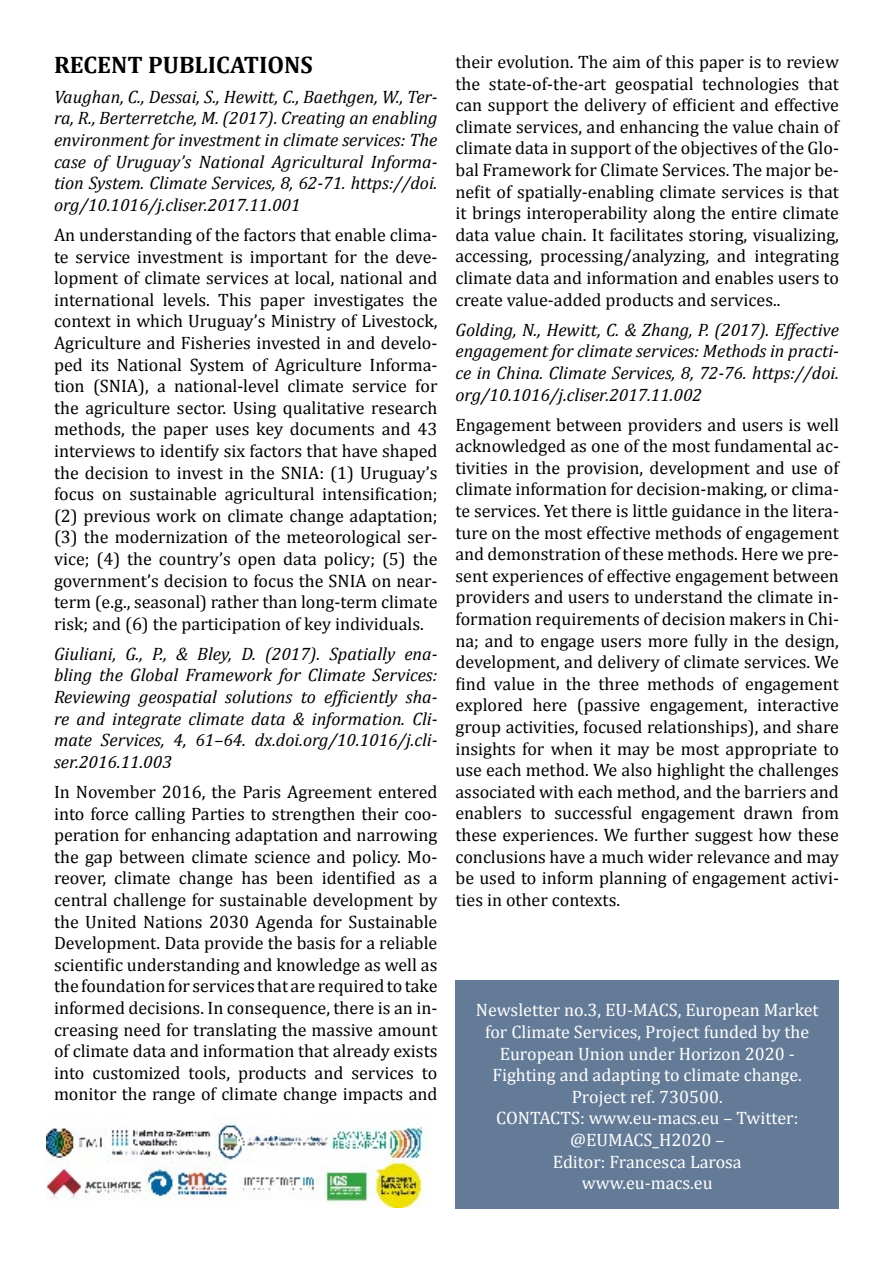
<style>
.page{position:relative;width:893px;height:1263px;background:#fff}
.page>*{position:absolute;margin:0;border:0;box-sizing:border-box;transform-origin:0 0}
.t1{font:700 24px "Cambria";color:#000}
.t2{font:18px/21.6px "Cambria";color:#000;text-align:justify}
.t3{font:italic 18px/21.6px "Cambria";color:#000;text-align:justify}
.t4{font:18px/21.6px "Cambria";color:#fff;text-align:center}
</style>
<div class="page">
<div style="left:455px;top:981px;width:384px;height:228px;background:#647b98"></div>
<img style="left:46px;top:1119px;width:379px;height:88px">
<h1 class="t1" style="left:54px;top:48px;width:260px">RECENT PUBLICATIONS</h1>
<p class="t3" style="left:54px;top:85px;width:385px">Vaughan, C., Dessai, S., Hewitt, C., Baethgen, W., Ter&shy;ra, R., Berterretche, M. (2017). Creating an enabling environment for investment in climate services: The case of Uruguay’s National Agricultural Informa&shy;tion System. Climate Services, 8, 62-71. https://doi. org/10.1016/j.cliser.2017.11.001</p>
<p class="t2" style="left:54px;top:224px;width:385px">An understanding of the factors that enable clima&shy;te service investment is important for the deve&shy;lopment of climate services at local, national and international levels. This paper investigates the context in which Uruguay’s Ministry of Livestock, Agriculture and Fisheries invested in and develo&shy;ped its National System of Agriculture Informa&shy;tion (SNIA), a national-level climate service for the agriculture sector. Using qualitative research methods, the paper uses key documents and 43 interviews to identify six factors that have shaped the decision to invest in the SNIA: (1) Uruguay’s focus on sustainable agricultural intensification; (2) previous work on climate change adaptation; (3) the modernization of the meteorological ser&shy;vice; (4) the country’s open data policy; (5) the government’s decision to focus the SNIA on near&shy;term (e.g., seasonal) rather than long-term climate risk; and (6) the participation of key individuals.</p>
<p class="t3" style="left:54px;top:642px;width:385px">Giuliani, G., P., &amp; Bley, D. (2017). Spatially ena&shy;bling the Global Framework for Climate Services:<br>Reviewing geospatial solutions to efficiently sha&shy;re and integrate climate data &amp; information. Cli&shy;mate Services, 4, 61–64. dx.doi.org/10.1016/j.cli&shy;ser.2016.11.003</p>
<p class="t2" style="left:54px;top:781px;width:385px">In November 2016, the Paris Agreement entered into force calling Parties to strengthen their coo&shy;peration for enhancing adaptation and narrowing the gap between climate science and policy. Mo&shy;reover, climate change has been identified as a central challenge for sustainable development by the United Nations 2030 Agenda for Sustainable Development. Data provide the basis for a reliable scientific understanding and knowledge as well as the foundation for services that are required to take informed decisions. In consequence, there is an in&shy;creasing need for translating the massive amount of climate data and information that already exists into customized tools, products and services to monitor the range of climate change impacts and</p>
<p class="t2" style="left:455px;top:51px;width:385px">their evolution. The aim of this paper is to review the state-of-the-art geospatial technologies that can support the delivery of efficient and effective climate services, and enhancing the value chain of climate data in support of the objectives of the Glo&shy;bal Framework for Climate Services. The major be&shy;nefit of spatially-enabling climate services is that it brings interoperability along the entire climate data value chain. It facilitates storing, visualizing, accessing, processing/analyzing, and integrating climate data and information and enables users to create value-added products and services..</p>
<p class="t3" style="left:455px;top:318px;width:385px">Golding, N., Hewitt, C. &amp; Zhang, P. (2017). Effective engagement for climate services: Methods in practi&shy;ce in China. Climate Services, 8, 72-76. https://doi. org/10.1016/j.cliser.2017.11.002</p>
<p class="t2" style="left:455px;top:414px;width:385px">Engagement between providers and users is well acknowledged as one of the most fundamental ac&shy;tivities in the provision, development and use of climate information for decision-making, or clima&shy;te services. Yet there is little guidance in the litera&shy;ture on the most effective methods of engagement and demonstration of these methods. Here we pre&shy;sent experiences of effective engagement between providers and users to understand the climate in&shy;formation requirements of decision makers in Chi&shy;na; and to engage users more fully in the design, development, and delivery of climate services. We find value in the three methods of engagement explored here (passive engagement, interactive group activities, focused relationships), and share insights for when it may be most appropriate to use each method. We also highlight the challenges associated with each method, and the barriers and enablers to successful engagement drawn from these experiences. We further suggest how these conclusions have a much wider relevance and may be used to inform planning of engagement activi&shy;ties in other contexts.</p>
<p class="t4" style="left:476px;top:999px;width:344px">Newsletter no.3, EU-MACS, European Market for Climate Services, Project funded by the<br>European Union under Horizon 2020 -<br>Fighting and adapting to climate change.<br>Project ref. 730500.<br>CONTACTS: www.eu-macs.eu – Twitter: @EUMACS_H2020 –<br>Editor: Francesca Larosa<br>www.eu-macs.eu</p>
</div>
